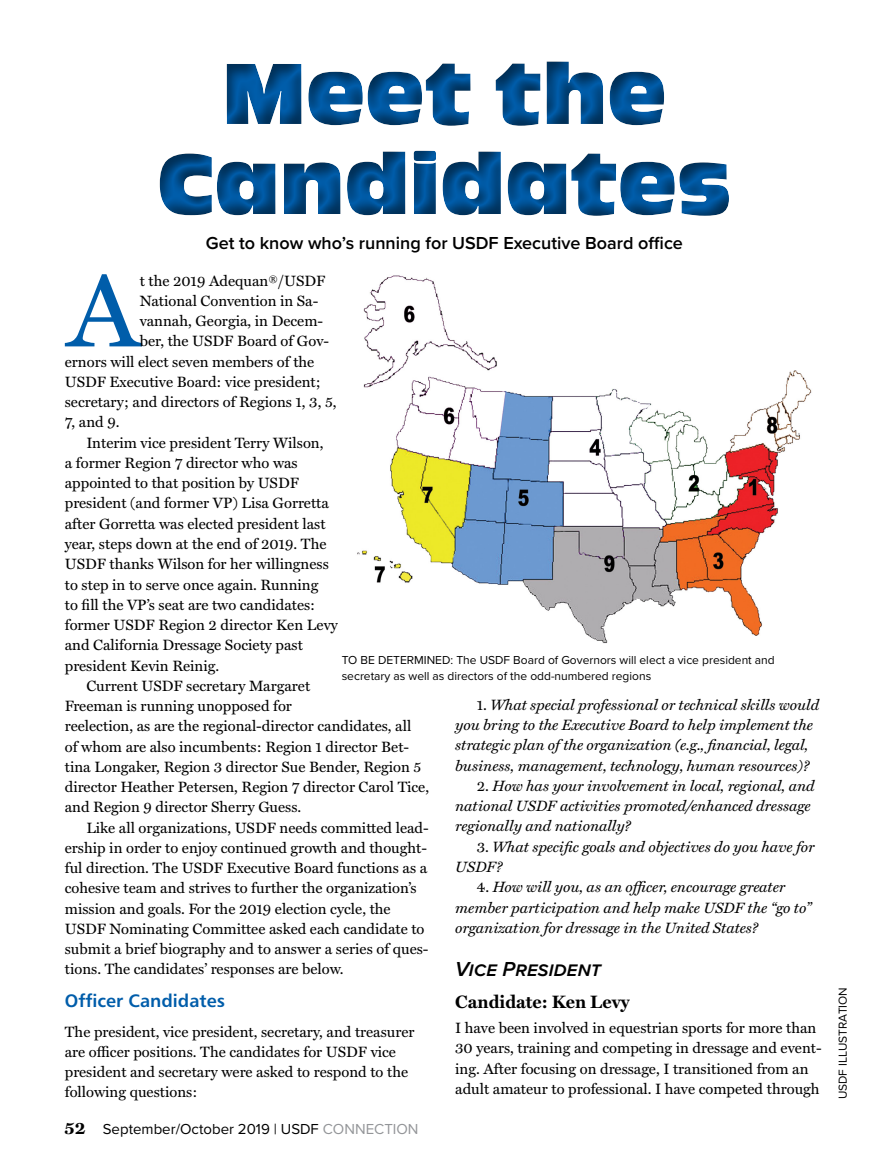
<style>
.page{position:relative;width:878px;height:1175px;background:#fff}
.page>*{position:absolute;margin:0;border:0;box-sizing:border-box;transform-origin:0 0}
.Drop_Cap_Features{font:103.95px "Miller Text";color:#005daa}
.t1{font:90px/90px "Antique Oli T Comp";color:#005daa;text-align:center}
.Heading_2{font:italic 600 21px "Proxima Nova S";color:#000}
.Deck_no_hyphen{font:600 18px "Proxima Nova";color:#000}
.Subheads{font:18px "Humanist 777 BT Bold B";color:#005daa}
.Feature_Text{font:700 18px "Miller Text";color:#000}
.Feature_Text-2{font:15px/20.2px "Miller Text";color:#000}
.Feature_Text-3{font:italic 15px/20.2px "Miller Text";color:#000}
.Feature_text_1st_par{font:15px/20.2px "Miller Text";color:#000}
.Drop_Cap_Features-2{font:15px "Miller Text";color:#000}
.t2{font:15px "Proxima Nova";color:#000}
.t3{font:12px/16.5px "Proxima Nova";color:#000}
.Photo_credit{font:12px "Proxima Nova S";color:#000}
.s1{font-style:normal}
.s2{font-family:"Miller Text";font-weight:700;font-size:18px}
.s3{color:#939598}
</style>
<div class="page">
<img style="left:357px;top:275px;width:455px;height:369px">
<div style="left:144px;top:42px;width:600px;height:193px;background:#000;opacity:.5"></div>
<h2 class="t1" style="left:158px;top:50px;width:575px">Meet the<br>Candidates</h2>
<p class="Deck_no_hyphen" style="left:206px;top:233px;width:478px">Get to know who’s running for USDF Executive Board office</p>
<p class="Drop_Cap_Features" style="left:67px;top:229px;width:74px">A</p>
<p class="Drop_Cap_Features-2" style="left:140px;top:269px;width:187px">t the 2019 Adequan®/USDF</p>
<p class="Drop_Cap_Features-2" style="left:140px;top:289px;width:180px">National Convention in Sa-</p>
<p class="Drop_Cap_Features-2" style="left:140px;top:309px;width:185px">vannah, Georgia, in Decem-</p>
<p class="Drop_Cap_Features-2" style="left:140px;top:329px;width:191px">ber, the USDF Board of Gov-</p>
<p class="Drop_Cap_Features-2" style="left:65px;top:350px;width:251px">ernors will elect seven members of the</p>
<p class="Drop_Cap_Features-2" style="left:65px;top:370px;width:257px">USDF Executive Board: vice president;</p>
<p class="Drop_Cap_Features-2" style="left:65px;top:390px;width:273px">secretary; and directors of Regions 1, 3, 5,</p>
<p class="Drop_Cap_Features-2" style="left:65px;top:410px;width:56px">7, and 9.</p>
<p class="Feature_Text-2" style="left:65px;top:431px;width:274px;text-indent:22px">Interim vice president Terry Wilson,<br>a former Region 7 director who was appointed to that position by USDF president (and former VP) Lisa Gorretta after Gorretta was elected president last year, steps down at the end of 2019. The USDF thanks Wilson for her willingness to step in to serve once again. Running<br>to fill the VP’s seat are two candidates: former USDF Region 2 director Ken Levy and California Dressage Society past president Kevin Reinig.</p>
<p class="Feature_Text-2" style="left:65px;top:674px;width:366px;text-indent:22px">Current USDF secretary Margaret<br>Freeman is running unopposed for<br>reelection, as are the regional-director candidates, all<br>of whom are also incumbents: Region 1 director Bet&shy;tina Longaker, Region 3 director Sue Bender, Region 5 director Heather Petersen, Region 7 director Carol Tice, and Region 9 director Sherry Guess.</p>
<p class="Feature_Text-2" style="left:65px;top:816px;width:365px;text-indent:22px">Like all organizations, USDF needs committed lead&shy;ership in order to enjoy continued growth and thought&shy;ful direction. The USDF Executive Board functions as a cohesive team and strives to further the organization’s mission and goals. For the 2019 election cycle, the USDF Nominating Committee asked each candidate to submit a brief biography and to answer a series of ques&shy;tions. The candidates’ responses are below.</p>
<p class="Subheads" style="left:65px;top:989px;width:161px">Officer Candidates</p>
<p class="Feature_text_1st_par" style="left:65px;top:1020px;width:351px">The president, vice president, secretary, and treasurer are officer positions. The candidates for USDF vice president and secretary were asked to respond to the following questions:</p>
<p class="t3" style="left:342px;top:651px;width:434px">TO BE DETERMINED: The USDF Board of Governors will elect a vice president and secretary as well as directors of the odd-numbered regions</p>
<p class="Feature_Text-3" style="left:455px;top:693px;width:365px;text-indent:22px"><span class="s1">1.</span> What special professional or technical skills would you bring to the Executive Board to help implement the strategic plan of the organization (e.g., financial, legal, business, management, technology, human resources)?</p>
<p class="Feature_Text-3" style="left:455px;top:774px;width:361px;text-indent:22px"><span class="s1">2.</span> How has your involvement in local, regional, and national USDF activities promoted/enhanced dressage regionally and nationally?</p>
<p class="Feature_Text-3" style="left:455px;top:835px;width:361px;text-indent:22px"><span class="s1">3.</span> What specific goals and objectives do you have for<br>USDF?</p>
<p class="Feature_Text-3" style="left:455px;top:876px;width:357px;text-indent:22px"><span class="s1">4.</span> How will you, as an officer, encourage greater member participation and help make USDF the “go to” organization for dressage in the United States?</p>
<p class="Heading_2" style="left:455px;top:956px;width:147px">Vice President</p>
<p class="Feature_Text" style="left:455px;top:987px;width:176px">Candidate: Ken Levy</p>
<p class="Feature_text_1st_par" style="left:455px;top:1016px;width:368px">I have been involved in equestrian sports for more than 30 years, training and competing in dressage and event&shy;ing. After focusing on dressage, I transitioned from an adult amateur to professional. I have competed through</p>
<p class="t2" style="left:64px;top:1120px;width:355px"><span class="s2">52</span> September/October 2019 | USDF <span class="s3">CONNECTION</span></p>
<p class="Photo_credit" style="left:835px;top:1099px;width:114px;rotate:-90deg">USDF ILLUSTRATION</p>
</div>
